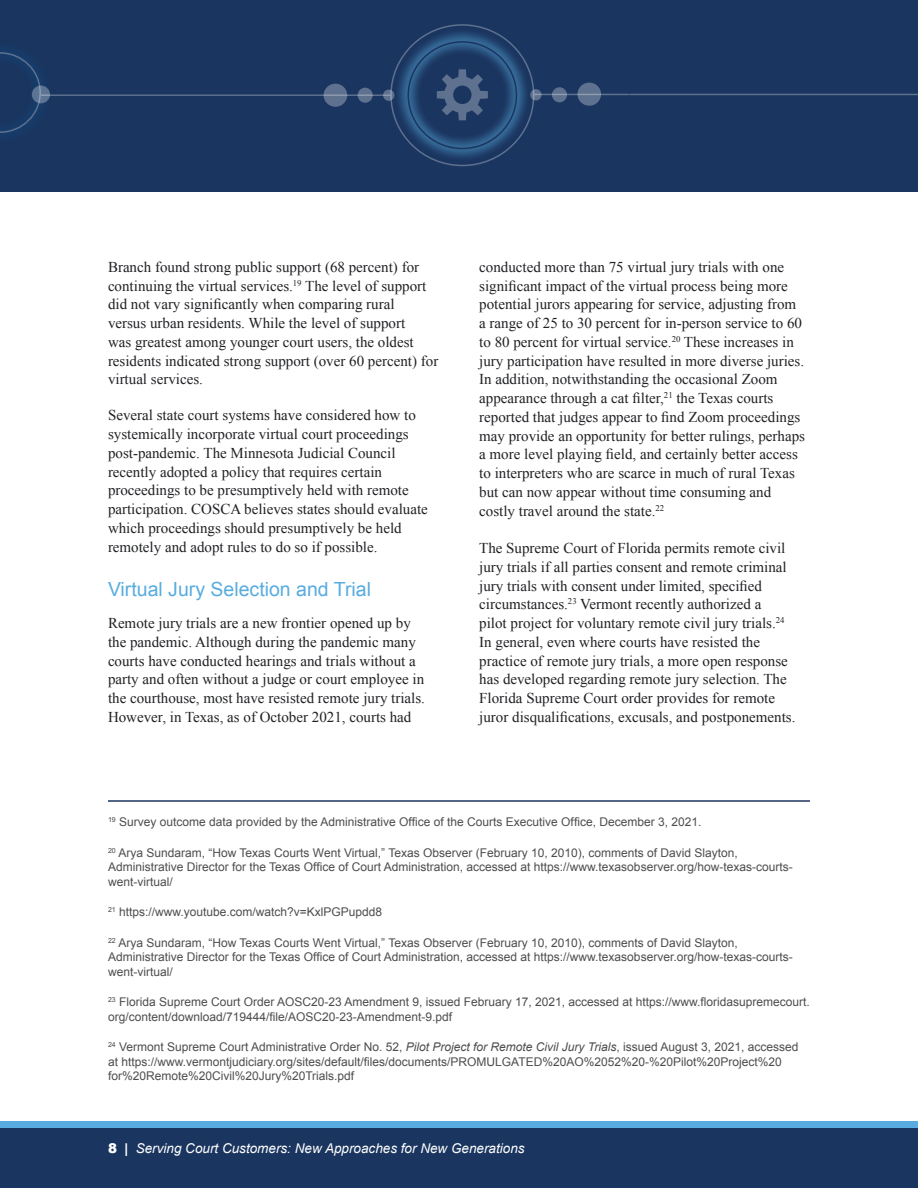
<style>
.page{position:relative;width:918px;height:1188px;background:#fff}
.page>*{position:absolute;margin:0;border:0;box-sizing:border-box;transform-origin:0 0}
.t1{font:19.5px "Arial";color:#58ace0}
.t2{font:15px/18.8px "Times New Roman";color:#202124}
.t3{font:italic 13.5px "Arial";color:#fff}
.t4{font:12px/14.4px "Arial";color:#4d4d4f}
.s1{font-style:italic}
.s2{font-weight:900;font-style:normal}
.s3{font-weight:700;font-style:normal}
</style>
<div class="page">
<div style="left:0;top:1122px;width:918px;height:63px;background:#58ace0"></div>
<div style="left:0;top:1128px;width:918px;height:60px;background:#1a355f"></div>
<div style="left:0;top:0;width:918px;height:192px;background:#1a355f"></div>
<hr style="left:534px;top:94px;width:384px;height:1px;background:#fff">
<svg style="left:530px;top:89px;width:12px;height:11px"></svg>
<svg style="left:552px;top:87px;width:15px;height:15px"></svg>
<svg style="left:0;top:52px;width:41px;height:81px"></svg>
<hr style="left:41px;top:94px;width:349px;height:2px;background:#fff">
<svg style="left:383px;top:90px;width:11px;height:11px"></svg>
<svg style="left:358px;top:88px;width:15px;height:15px"></svg>
<svg style="left:32px;top:86px;width:18px;height:17px"></svg>
<svg style="left:324px;top:84px;width:23px;height:23px"></svg>
<svg style="left:577px;top:83px;width:24px;height:23px"></svg>
<svg style="left:395px;top:28px;width:135px;height:134px"></svg>
<div style="left:408px;top:41px;width:109px;height:108px;border:2px solid #1c355e;border-radius:50%"></div>
<hr style="left:108px;top:800px;width:702px;height:2px;background:#1c355e">
<svg style="left:437px;top:69px;width:51px;height:51px"></svg>
<p class="t2" style="left:108px;top:257px;width:332px">Branch found strong public support (68 percent) for continuing the virtual services.<sup>19</sup> The level of support did not vary significantly when comparing rural<br>versus urban residents. While the level of support<br>was greatest among younger court users, the oldest residents indicated strong support (over 60 percent) for virtual services.</p>
<p class="t2" style="left:108px;top:406px;width:321px">Several state court systems have considered how to systemically incorporate virtual court proceedings post-pandemic. The Minnesota Judicial Council recently adopted a policy that requires certain proceedings to be presumptively held with remote participation. COSCA believes states should evaluate which proceedings should presumptively be held remotely and adopt rules to do so if possible.</p>
<h1 class="t1" style="left:108px;top:576px;width:265px">Virtual Jury Selection and Trial</h1>
<p class="t2" style="left:108px;top:613px;width:319px">Remote jury trials are a new frontier opened up by the pandemic. Although during the pandemic many courts have conducted hearings and trials without a party and often without a judge or court employee in the courthouse, most have resisted remote jury trials.<br>However, in Texas, as of October 2021, courts had</p>
<p class="t2" style="left:479px;top:257px;width:327px">conducted more than 75 virtual jury trials with one significant impact of the virtual process being more potential jurors appearing for service, adjusting from a range of 25 to 30 percent for in-person service to 60 to 80 percent for virtual service.<sup>20</sup> These increases in jury participation have resulted in more diverse juries.<br>In addition, notwithstanding the occasional Zoom appearance through a cat filter,<sup>21</sup> the Texas courts reported that judges appear to find Zoom proceedings may provide an opportunity for better rulings, perhaps a more level playing field, and certainly better access to interpreters who are scarce in much of rural Texas but can now appear without time consuming and costly travel around the state.<sup>22</sup></p>
<p class="t2" style="left:479px;top:538px;width:318px">The Supreme Court of Florida permits remote civil jury trials if all parties consent and remote criminal jury trials with consent under limited, specified circumstances.<sup>23</sup> Vermont recently authorized a<br>pilot project for voluntary remote civil jury trials.<sup>24<br></sup>In general, even where courts have resisted the practice of remote jury trials, a more open response has developed regarding remote jury selection. The Florida Supreme Court order provides for remote juror disqualifications, excusals, and postponements.</p>
<p class="t4" style="left:108px;top:815px;width:595px"><sup>19</sup> Survey outcome data provided by the Administrative Office of the Courts Executive Office, December 3, 2021.</p>
<p class="t4" style="left:108px;top:846px;width:686px"><sup>20</sup> Arya Sundaram, “How Texas Courts Went Virtual,” Texas Observer (February 10, 2010), comments of David Slayton,<br>Administrative Director for the Texas Office of Court Administration, accessed at https://www.texasobserver.org/how-texas-courts&shy;went-virtual/</p>
<p class="t4" style="left:108px;top:905px;width:276px"><sup>21</sup> https://www.youtube.com/watch?v=KxlPGPupdd8</p>
<p class="t4" style="left:108px;top:936px;width:686px"><sup>22</sup> Arya Sundaram, “How Texas Courts Went Virtual,” Texas Observer (February 10, 2010), comments of David Slayton,<br>Administrative Director for the Texas Office of Court Administration, accessed at https://www.texasobserver.org/how-texas-courts&shy;went-virtual/</p>
<p class="t4" style="left:108px;top:995px;width:703px"><sup>23</sup> Florida Supreme Court Order AOSC20-23 Amendment 9, issued February 17, 2021, accessed at https://www.floridasupremecourt. org/content/download/719444/file/AOSC20-23-Amendment-9.pdf</p>
<p class="t4" style="left:108px;top:1040px;width:692px"><sup>24</sup> Vermont Supreme Court Administrative Order No. 52, <span class="s1">Pilot Project for Remote Civil Jury Trials</span>, issued August 3, 2021, accessed at https://www.vermontjudiciary.org/sites/default/files/documents/PROMULGATED%20AO%2052%20-%20Pilot%20Project%20 for%20Remote%20Civil%20Jury%20Trials.pdf</p>
<p class="t3" style="left:108px;top:1139px;width:418px"><span class="s2">8</span> <span class="s3">|</span> Serving Court Customers: New Approaches for New Generations</p>
</div>
